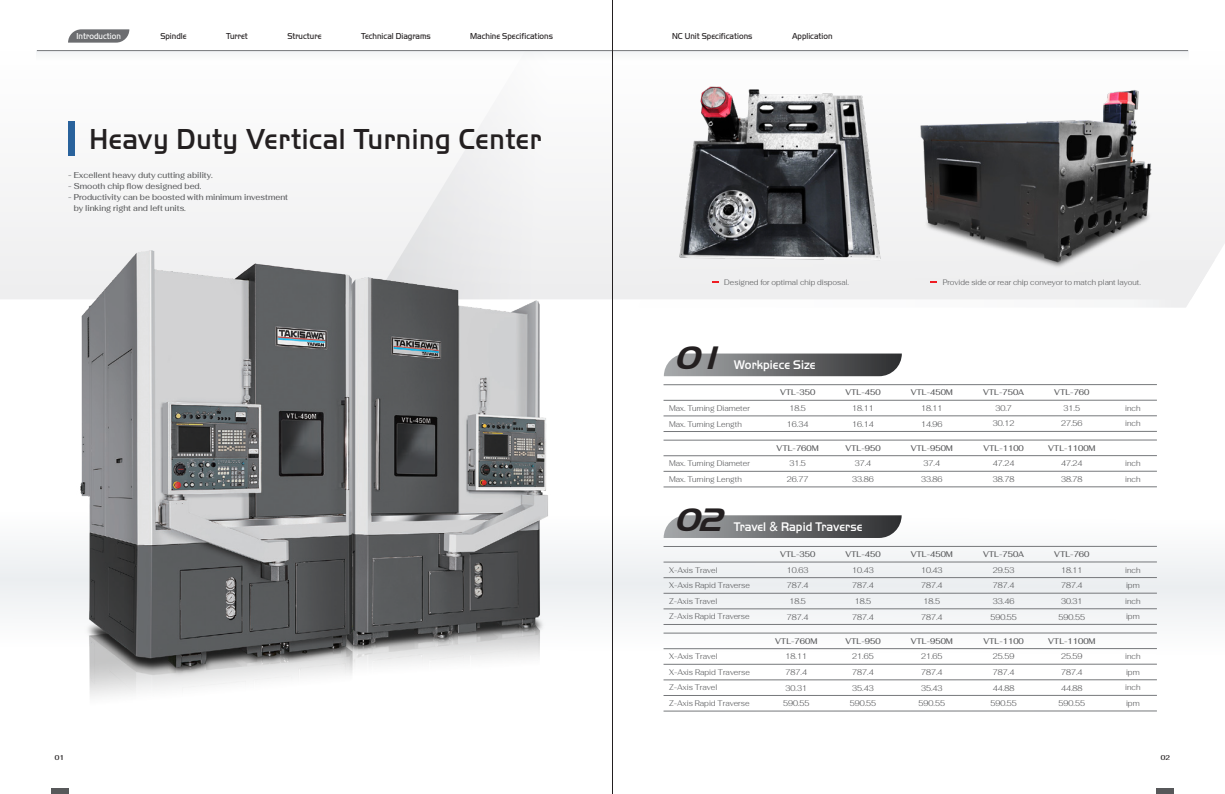
<style>
.page{position:relative;width:1225px;height:794px;background:#fff}
.page>*{position:absolute;margin:0;border:0;box-sizing:border-box;transform-origin:0 0}
.t1{font:italic 700 33.8px "Handel Got D";color:#231f20;scale:1.04 1}
.t2{font:500 30px "Handel Got D";letter-spacing:.025em;color:#231f20;scale:.9 1}
.t3{font:500 13px "Handel Got D";letter-spacing:.005em;color:#fff;scale:.9 1}
.t4{font:9px "Handel Got D Ligh";color:#231f20;scale:.9 1}
.t5{font:9px "Handel Got D Ligh";color:#fff;scale:.9 1}
.t6{font:500 8.5px/11px "Fahkwang";color:#57585a;scale:.9 1}
.t7{font:300 8.2px/15.6px "Fahkwang";color:#57585a;text-align:center;scale:.9 1}
.t8{font:500 8.2px "Fahkwang";color:#57585a;scale:.9 1}
.t9{font:300 8px "Fahkwang";color:#57585a;scale:.9 1}
.t10{font:600 7px "Fahkwang";color:#231f20;scale:.9 1}
.s1{font-family:"Avenir"}
</style>
<div class="page">
<div style="left:0;top:506px;width:1225px;height:154px;background:#f5f6f8"></div>
<svg style="left:0;top:51px;width:1225px;height:248px"></svg>
<svg style="left:374px;top:69px;width:238px;height:230px"></svg>
<svg style="left:663px;top:515px;width:238px;height:23px;background:#727375"></svg>
<hr style="left:663px;top:577px;width:494px;height:1px;background:#76787b">
<hr style="left:663px;top:593px;width:494px;height:1px;background:#76787b">
<hr style="left:663px;top:562px;width:494px;height:1px;background:#76787b">
<hr style="left:663px;top:546px;width:494px;height:1px;background:#76787b">
<hr style="left:663px;top:608px;width:494px;height:1px;background:#76787b">
<hr style="left:663px;top:624px;width:494px;height:1px;background:#76787b">
<hr style="left:663px;top:664px;width:494px;height:1px;background:#76787b">
<hr style="left:663px;top:679px;width:494px;height:1px;background:#76787b">
<hr style="left:663px;top:648px;width:494px;height:1px;background:#76787b">
<hr style="left:663px;top:633px;width:494px;height:1px;background:#76787b">
<hr style="left:663px;top:695px;width:494px;height:1px;background:#76787b">
<hr style="left:663px;top:710px;width:494px;height:1px;background:#76787b">
<svg style="left:664px;top:353px;width:238px;height:23px;background:#747577"></svg>
<hr style="left:663px;top:415px;width:494px;height:1px;background:#76787b">
<hr style="left:663px;top:431px;width:494px;height:1px;background:#76787b">
<hr style="left:663px;top:400px;width:494px;height:1px;background:#76787b">
<hr style="left:663px;top:384px;width:494px;height:1px;background:#76787b">
<hr style="left:663px;top:471px;width:494px;height:1px;background:#76787b">
<hr style="left:663px;top:486px;width:494px;height:1px;background:#76787b">
<hr style="left:663px;top:455px;width:494px;height:1px;background:#76787b">
<hr style="left:663px;top:440px;width:494px;height:1px;background:#76787b">
<div style="left:51px;top:788px;width:17px;height:6px;background:#57585a"></div>
<div style="left:1157px;top:788px;width:17px;height:6px;background:#57585a"></div>
<img style="left:397px;top:233px;width:180px;height:431px">
<img style="left:47px;top:198px;width:350px;height:499px">
<svg style="left:636px;top:260px;width:578px;height:48px"></svg>
<img style="left:671px;top:79px;width:218px;height:195px">
<img style="left:913px;top:85px;width:245px;height:183px">
<div style="left:68px;top:121px;width:7px;height:34px;background:#29629c"></div>
<div style="left:37px;top:51px;width:1151px;height:18px;background:#fbfcfc"></div>
<hr style="left:37px;top:50px;width:1151px;height:1px;background:#76787b">
<svg style="left:68px;top:29px;width:61px;height:14px"></svg>
<hr style="left:612px;top:0;width:1px;height:794px;background:#231f20">
<p class="t5" style="left:77px;top:31px;width:51px">Introduction</p>
<p class="t4" style="left:160px;top:31px;width:31px">Spindle</p>
<p class="t4" style="left:226px;top:31px;width:26px">Turret</p>
<p class="t4" style="left:287px;top:31px;width:39px">Structure</p>
<p class="t4" style="left:361px;top:31px;width:79px">Technical Diagrams</p>
<p class="t4" style="left:470px;top:31px;width:93px">Machine Specifications</p>
<p class="t4" style="left:672px;top:31px;width:91px">NC Unit Specifications</p>
<p class="t4" style="left:792px;top:31px;width:47px">Application</p>
<h2 class="t2" style="left:89px;top:122px;width:504px">Heavy Duty Vertical Turning Center</h2>
<p class="t6" style="left:68px;top:169px;width:162px">- Excellent heavy duty cutting ability.</p>
<p class="t6" style="left:68px;top:180px;width:149px">- Smooth chip flow designed bed.</p>
<p class="t6" style="left:74px;top:191px;width:239px;text-indent:-6px">- Productivity can be boosted with minimum investment by linking right and left units.</p>
<p class="t9" style="left:724px;top:275px;width:140px">Designed for optimal chip disposal.</p>
<p class="t9" style="left:942px;top:275px;width:222px">Provide side or rear chip conveyor to match plant layout.</p>
<h1 class="t1" style="left:674px;top:339px;width:51px">0 1</h1>
<h3 class="t3" style="left:734px;top:357px;width:92px">Workpiece Size</h3>
<p class="t8" style="left:780px;top:385px;width:41px">VTL-350</p>
<p class="t7" style="left:787px;top:400px;width:25px">18.5<br>16.34</p>
<p class="t7" style="left:669px;top:400px;width:91px;text-align:left">Max. Turning Diameter<br>Max. Turning Length</p>
<p class="t7" style="left:669px;top:455px;width:91px;text-align:left">Max. Turning Diameter<br>Max. Turning Length</p>
<p class="t8" style="left:776px;top:441px;width:48px">VTL-760M</p>
<p class="t7" style="left:787px;top:455px;width:25px">31.5<br>26.77</p>
<p class="t8" style="left:845px;top:385px;width:41px">VTL-450</p>
<p class="t7" style="left:852px;top:400px;width:25px;text-align:left">18.11<br>16.14</p>
<p class="t8" style="left:845px;top:441px;width:41px">VTL-950</p>
<p class="t7" style="left:852px;top:455px;width:25px">37.4<br>33.86</p>
<h1 class="t1" style="left:673px;top:500px;width:57px">02</h1>
<h3 class="t3" style="left:734px;top:519px;width:145px">Travel <span class="s1">&amp;</span> Rapid Traverse</h3>
<p class="t7" style="left:669px;top:562px;width:91px;text-align:left">X-Axis Travel<br>X-Axis Rapid Traverse<br>Z-Axis Travel<br>Z-Axis Rapid Traverse</p>
<p class="t7" style="left:669px;top:648px;width:91px;text-align:left">X-Axis Travel<br>X-Axis Rapid Traverse<br>Z-Axis Travel<br>Z-Axis Rapid Traverse</p>
<p class="t8" style="left:780px;top:547px;width:41px">VTL-350</p>
<p class="t7" style="left:787px;top:562px;width:25px">10.63<br>787.4<br>18.5<br>787.4</p>
<p class="t8" style="left:775px;top:634px;width:48px">VTL-760M</p>
<p class="t7" style="left:783px;top:648px;width:31px">18.11<br>787.4<br>30.31<br>590.55</p>
<p class="t8" style="left:845px;top:547px;width:41px">VTL-450</p>
<p class="t7" style="left:852px;top:562px;width:25px">10.43<br>787.4<br>18.5<br>787.4</p>
<p class="t8" style="left:845px;top:634px;width:41px">VTL-950</p>
<p class="t7" style="left:849px;top:648px;width:31px">21.65<br>787.4<br>35.43<br>590.55</p>
<p class="t8" style="left:910px;top:385px;width:48px">VTL-450M</p>
<p class="t7" style="left:921px;top:400px;width:25px;text-align:left">18.11<br>14.96</p>
<p class="t8" style="left:910px;top:441px;width:48px">VTL-950M</p>
<p class="t7" style="left:921px;top:455px;width:25px">37.4<br>33.86</p>
<p class="t8" style="left:910px;top:547px;width:48px">VTL-450M</p>
<p class="t7" style="left:921px;top:562px;width:25px">10.43<br>787.4<br>18.5<br>787.4</p>
<p class="t8" style="left:910px;top:634px;width:48px">VTL-950M</p>
<p class="t7" style="left:918px;top:648px;width:31px">21.65<br>787.4<br>35.43<br>590.55</p>
<p class="t8" style="left:983px;top:385px;width:47px">VTL-750A</p>
<p class="t7" style="left:992px;top:400px;width:25px">30.7<br>30.12</p>
<p class="t8" style="left:983px;top:441px;width:46px">VTL-1100</p>
<p class="t7" style="left:993px;top:455px;width:25px;text-align:left">47.24<br>38.78</p>
<p class="t8" style="left:1054px;top:385px;width:41px">VTL-760</p>
<p class="t7" style="left:1061px;top:400px;width:25px">31.5<br>27.56</p>
<p class="t7" style="left:1125px;top:400px;width:19px;text-align:left">inch inch</p>
<p class="t8" style="left:1048px;top:441px;width:54px">VTL-1100M</p>
<p class="t7" style="left:1061px;top:455px;width:25px;text-align:left">47.24<br>38.78</p>
<p class="t7" style="left:1125px;top:455px;width:19px;text-align:left">inch inch</p>
<p class="t8" style="left:983px;top:547px;width:47px">VTL-750A</p>
<p class="t7" style="left:990px;top:562px;width:31px">29.53<br>787.4<br>33.46<br>590.55</p>
<p class="t8" style="left:983px;top:634px;width:46px">VTL-1100</p>
<p class="t7" style="left:990px;top:648px;width:31px">25.59<br>787.4<br>44.88<br>590.55</p>
<p class="t8" style="left:1054px;top:547px;width:41px">VTL-760</p>
<p class="t7" style="left:1058px;top:562px;width:31px">18.11<br>787.4<br>30.31<br>590.55</p>
<p class="t8" style="left:1048px;top:634px;width:54px">VTL-1100M</p>
<p class="t7" style="left:1058px;top:648px;width:31px">25.59<br>787.4<br>44.88<br>590.55</p>
<p class="t7" style="left:1125px;top:562px;width:19px;text-align:justify">inch ipm inch ipm</p>
<p class="t7" style="left:1125px;top:648px;width:19px;text-align:justify">inch ipm inch ipm</p>
<p class="t10" style="left:55px;top:751px;width:12px">01</p>
<p class="t10" style="left:1160px;top:751px;width:12px">02</p>
</div>
